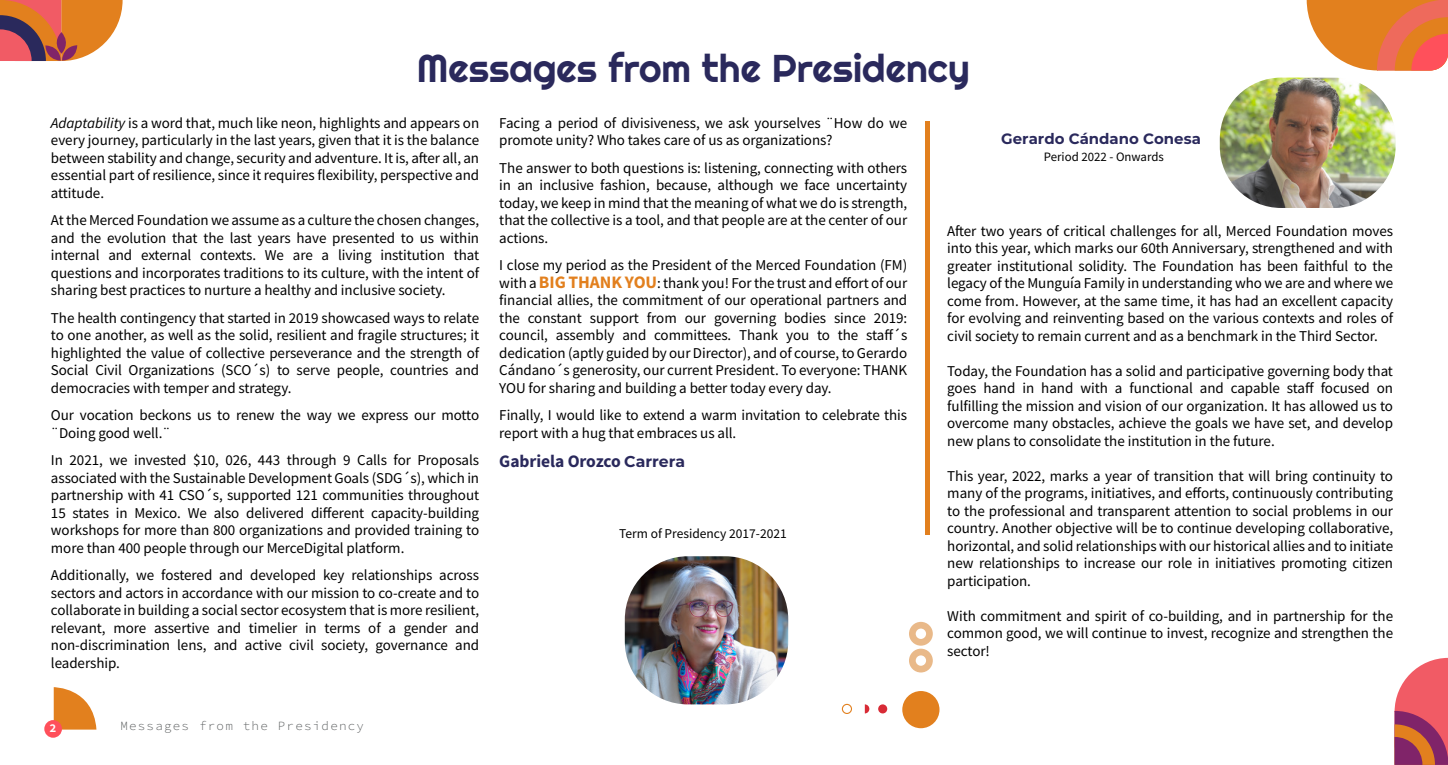
<style>
.page{position:relative;width:1448px;height:765px;background:#fff}
.page>*{position:absolute;margin:0;border:0;box-sizing:border-box;transform-origin:0 0}
.t1{font:38.75px "Righteous";color:#2a295c}
.t2{font:700 17.5px "Source Sans Pro";letter-spacing:-.005em;color:#2a295c}
.t3{font:15px/17.5px "Source Sans Pro";letter-spacing:-.005em;color:#000;text-align:justify}
.t4{font:700 15px "Montserrat";color:#2a295c}
.t5{font:13.5px "Source Sans Pro";color:#000}
.t6{font:12.88px "Source Sans Pro";color:#000}
.t7{font:300 12.5px "Source Code Pro";letter-spacing:.1em;color:#585b5c}
.t8{font:700 11.62px "Source Code Pro";color:#fff}
.s1{font-weight:700;font-size:17.5px;color:#e2801e}
.s2{font-family:"Montserrat";font-size:15.75px}
.s3{font-style:italic}
</style>
<div class="page">
<svg style="left:1307px;top:0;width:141px;height:70px;background:#ea8547"></svg>
<svg style="left:54px;top:687px;width:42px;height:43px"></svg>
<div style="left:44px;top:720px;width:18px;height:18px;background:#ff505b;border-radius:50%"></div>
<svg style="left:1394px;top:658px;width:54px;height:107px;background:#d1626f"></svg>
<svg style="left:0;top:0;width:123px;height:61px;background:#cd7750"></svg>
<svg style="left:909px;top:622px;width:24px;height:51px"></svg>
<div style="left:902px;top:691px;width:37px;height:37px;background:#e2801e;border-radius:50%"></div>
<div style="left:878px;top:704px;width:9px;height:9px;background:#d82b36;border-radius:50%"></div>
<svg style="left:865px;top:704px;width:4px;height:9px"></svg>
<svg style="left:842px;top:704px;width:10px;height:10px"></svg>
<hr style="left:925px;top:121px;width:4px;height:413px;background:#e2801e">
<img style="left:625px;top:556px;width:163px;height:148px">
<img style="left:1220px;top:78px;width:175px;height:130px">
<h1 class="t1" style="left:417px;top:44px;width:554px">Messages from the Presidency</h1>
<p class="t3" style="left:499px;top:114px;width:409px">Facing a period of divisiveness, we ask yourselves ¨How do we promote unity? Who takes care of us as organizations?</p>
<p class="t3" style="left:499px;top:159px;width:409px">The answer to both questions is: listening, connecting with others in an inclusive fashion, because, although we face uncertainty today, we keep in mind that the meaning of what we do is strength, that the collective is a tool, and that people are at the center of our actions.</p>
<p class="t3" style="left:499px;top:256px;width:409px">I close my period as the President of the Merced Foundation (FM) with a <span class="s1">BIG THANK YOU</span>: thank you! For the trust and effort of our financial allies, the commitment of our operational partners and the constant support from our governing bodies since 2019: council, assembly and committees. Thank you to the staff´s dedication (aptly guided by our Director), and of course, to Gerardo Cándano´s generosity, our current President. To everyone: THANK YOU for sharing and building a better today every day.</p>
<p class="t3" style="left:499px;top:406px;width:409px">Finally, I would like to extend a warm invitation to celebrate this report with a hug that embraces us all.</p>
<p class="t2" style="left:499px;top:449px;width:187px">Gabriela Orozco <span class="s2">Carrera</span></p>
<p class="t3" style="left:51px;top:114px;width:430px"><span class="s3">Adaptability</span> is a word that, much like neon, highlights and appears on every journey, particularly in the last years, given that it is the balance between stability and change, security and adventure. It is, after all, an essential part of resilience, since it requires flexibility, perspective and attitude.</p>
<p class="t3" style="left:51px;top:211px;width:430px">At the Merced Foundation we assume as a culture the chosen changes, and the evolution that the last years have presented to us within internal and external contexts. We are a living institution that questions and incorporates traditions to its culture, with the intent of sharing best practices to nurture a healthy and inclusive society.</p>
<p class="t3" style="left:51px;top:309px;width:430px">The health contingency that started in 2019 showcased ways to relate to one another, as well as the solid, resilient and fragile structures; it highlighted the value of collective perseverance and the strength of Social Civil Organizations (SCO´s) to serve people, countries and democracies with temper and strategy.</p>
<p class="t3" style="left:51px;top:406px;width:430px">Our vocation beckons us to renew the way we express our motto ¨Doing good well.¨</p>
<p class="t3" style="left:51px;top:451px;width:430px">In 2021, we invested $10, 026, 443 through 9 Calls for Proposals associated with the Sustainable Development Goals (SDG´s), which in partnership with 41 CSO´s, supported 121 communities throughout 15 states in Mexico. We also delivered different capacity-building workshops for more than 800 organizations and provided training to more than 400 people through our MerceDigital platform.</p>
<p class="t3" style="left:51px;top:566px;width:430px">Additionally, we fostered and developed key relationships across sectors and actors in accordance with our mission to co-create and to collaborate in building a social sector ecosystem that is more resilient, relevant, more assertive and timelier in terms of a gender and non-discrimination lens, and active civil society, governance and leadership.</p>
<p class="t4" style="left:1001px;top:128px;width:201px">Gerardo Cándano Conesa</p>
<p class="t6" style="left:1044px;top:148px;width:121px">Period 2022 - Onwards</p>
<p class="t3" style="left:947px;top:222px;width:447px">After two years of critical challenges for all, Merced Foundation moves into this year, which marks our 60th Anniversary, strengthened and with greater institutional solidity. The Foundation has been faithful to the legacy of the Munguía Family in understanding who we are and where we come from. However, at the same time, it has had an excellent capacity for evolving and reinventing based on the various contexts and roles of civil society to remain current and as a benchmark in the Third Sector.</p>
<p class="t3" style="left:947px;top:362px;width:447px">Today, the Foundation has a solid and participative governing body that goes hand in hand with a functional and capable staff focused on fulfilling the mission and vision of our organization. It has allowed us to overcome many obstacles, achieve the goals we have set, and develop new plans to consolidate the institution in the future.</p>
<p class="t3" style="left:947px;top:467px;width:447px">This year, 2022, marks a year of transition that will bring continuity to many of the programs, initiatives, and efforts, continuously contributing to the professional and transparent attention to social problems in our country. Another objective will be to continue developing collaborative, horizontal, and solid relationships with our historical allies and to initiate new relationships to increase our role in initiatives promoting citizen participation.</p>
<p class="t3" style="left:947px;top:607px;width:447px">With commitment and spirit of co-building, and in partnership for the common good, we will continue to invest, recognize and strengthen the sector!</p>
<p class="t5" style="left:619px;top:525px;width:169px">Term of Presidency 2017-2021</p>
<p class="t8" style="left:49px;top:720px;width:8px">2</p>
<p class="t7" style="left:120px;top:716px;width:245px">Messages from the Presidency</p>
</div>
